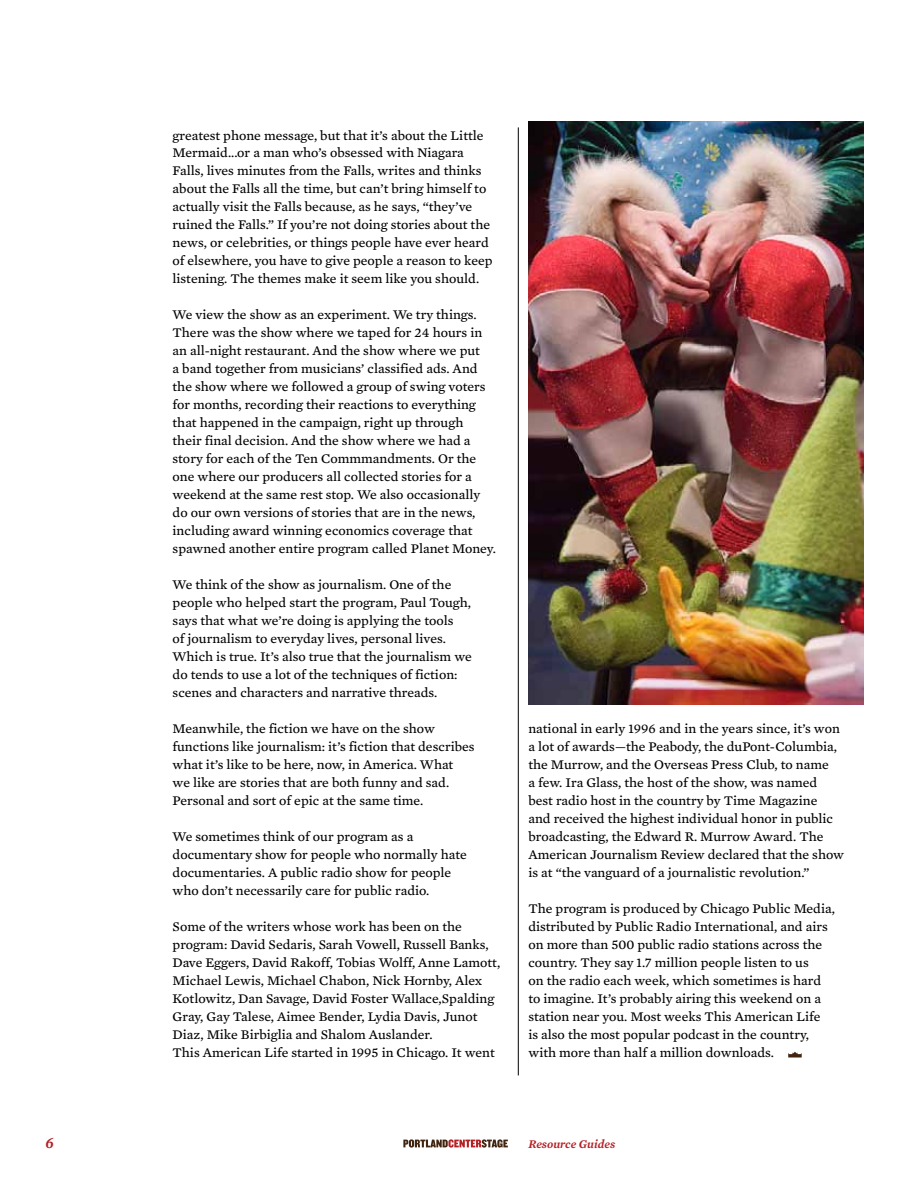
<style>
.page{position:relative;width:918px;height:1188px;background:#fff}
.page>*{position:absolute;margin:0;border:0;box-sizing:border-box;transform-origin:0 0}
.t1{font:italic 600 16.05px "Mercury Text G1";color:#b52025}
.t2{font:13.5px/18px "Mercury Text G3 Roman";color:#000}
.t3{font:italic 600 12px "Mercury Text G1";color:#b52025}
</style>
<div class="page">
<svg style="left:403px;top:1139px;width:105px;height:9px"></svg>
<hr style="left:518px;top:127px;width:1px;height:948px;background:#000">
<svg style="left:788px;top:1052px;width:14px;height:5px"></svg>
<img style="left:528px;top:122px;width:336px;height:582px">
<p class="t2" style="left:173px;top:126px;width:321px">greatest phone message, but that it’s about the Little Mermaid...or a man who’s obsessed with Niagara Falls, lives minutes from the Falls, writes and thinks about the Falls all the time, but can’t bring himself to actually visit the Falls because, as he says, “they’ve ruined the Falls.” If you’re not doing stories about the news, or celebrities, or things people have ever heard of elsewhere, you have to give people a reason to keep listening. The themes make it seem like you should.</p>
<p class="t2" style="left:173px;top:306px;width:325px">We view the show as an experiment. We try things.<br>There was the show where we taped for 24 hours in an all-night restaurant. And the show where we put<br>a band together from musicians’ classified ads. And the show where we followed a group of swing voters for months, recording their reactions to everything that happened in the campaign, right up through their final decision. And the show where we had a story for each of the Ten Commmandments. Or the one where our producers all collected stories for a weekend at the same rest stop. We also occasionally do our own versions of stories that are in the news, including award winning economics coverage that spawned another entire program called Planet Money.</p>
<p class="t2" style="left:173px;top:576px;width:301px">We think of the show as journalism. One of the people who helped start the program, Paul Tough, says that what we’re doing is applying the tools<br>of journalism to everyday lives, personal lives.<br>Which is true. It’s also true that the journalism we do tends to use a lot of the techniques of fiction: scenes and characters and narrative threads.</p>
<p class="t2" style="left:173px;top:720px;width:304px">Meanwhile, the fiction we have on the show functions like journalism: it’s fiction that describes what it’s like to be here, now, in America. What<br>we like are stories that are both funny and sad.<br>Personal and sort of epic at the same time.</p>
<p class="t2" style="left:173px;top:828px;width:296px">We sometimes think of our program as a documentary show for people who normally hate documentaries. A public radio show for people who don’t necessarily care for public radio.</p>
<p class="t2" style="left:173px;top:918px;width:329px">Some of the writers whose work has been on the program: David Sedaris, Sarah Vowell, Russell Banks, Dave Eggers, David Rakoff, Tobias Wolff, Anne Lamott, Michael Lewis, Michael Chabon, Nick Hornby, Alex Kotlowitz, Dan Savage, David Foster Wallace,Spalding Gray, Gay Talese, Aimee Bender, Lydia Davis, Junot Diaz, Mike Birbiglia and Shalom Auslander.<br>This American Life started in 1995 in Chicago. It went</p>
<p class="t2" style="left:528px;top:720px;width:317px">national in early 1996 and in the years since, it’s won a lot of awards—the Peabody, the duPont-Columbia, the Murrow, and the Overseas Press Club, to name<br>a few. Ira Glass, the host of the show, was named best radio host in the country by Time Magazine<br>and received the highest individual honor in public broadcasting, the Edward R. Murrow Award. The American Journalism Review declared that the show is at “the vanguard of a journalistic revolution.”</p>
<p class="t2" style="left:528px;top:900px;width:308px">The program is produced by Chicago Public Media, distributed by Public Radio International, and airs on more than 500 public radio stations across the country. They say 1.7 million people listen to us<br>on the radio each week, which sometimes is hard to imagine. It’s probably airing this weekend on a station near you. Most weeks This American Life<br>is also the most popular podcast in the country, with more than half a million downloads.</p>
<p class="t1" style="left:46px;top:1132px;width:10px">6</p>
<p class="t3" style="left:528px;top:1136px;width:89px">Resource Guides</p>
</div>
